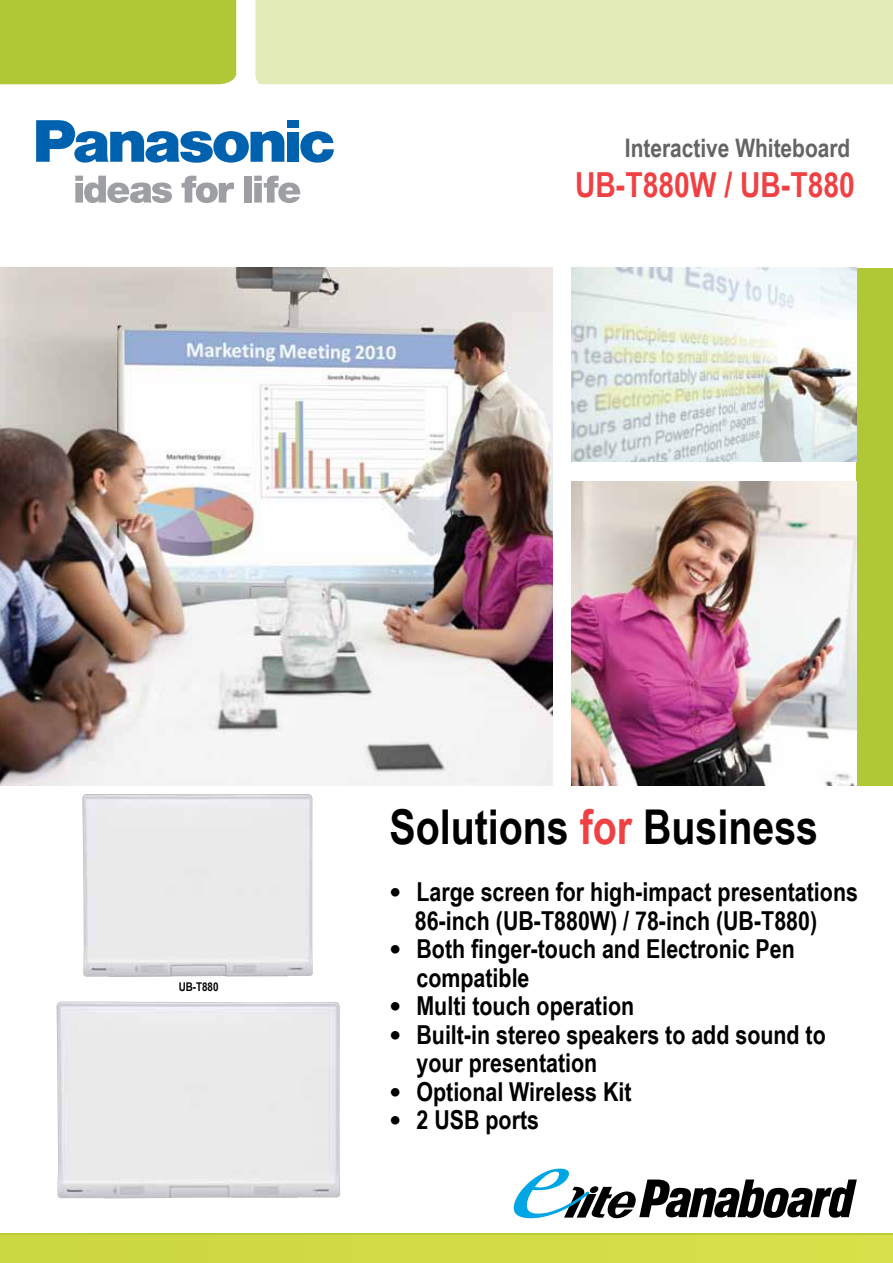
<style>
.page{position:relative;width:893px;height:1263px;background:#fff}
.page>*{position:absolute;margin:0;border:0;box-sizing:border-box;transform-origin:0 0}
.t1{font:700 48px "Arial Narrow";color:#000}
.t2{font:700 34.5px "Arial Narrow";color:#ef4144}
.t3{font:700 26.1px/28.5px "Arial Narrow";color:#000}
.t4{font:700 25.5px "Arial Narrow";color:#636466}
.t5{font:700 12px "Arial Narrow";color:#000}
.s1{color:#ef4144}
.s2{font-family:"DIN Cond"}
</style>
<div class="page">
<div style="left:0;top:0;width:236px;height:84px;background:#b0c836"></div>
<div style="left:255px;top:0;width:638px;height:84px;background:#e3ebb8"></div>
<div style="left:0;top:1233px;width:893px;height:30px;background:#d1db44"></div>
<div style="left:856px;top:268px;width:37px;height:518px;background:#b0c836"></div>
<svg style="left:514px;top:1168px;width:343px;height:50px"></svg>
<svg style="left:36px;top:120px;width:248px;height:43px"></svg>
<div style="left:287px;top:132px;width:12px;height:30px;background:#0062af"></div>
<div style="left:287px;top:120px;width:12px;height:8px;background:#0062af"></div>
<svg style="left:300px;top:131px;width:34px;height:32px"></svg>
<svg style="left:75px;top:176px;width:97px;height:27px"></svg>
<svg style="left:182px;top:176px;width:52px;height:27px"></svg>
<div style="left:244px;top:176px;width:8px;height:27px;background:#9d9fa2"></div>
<svg style="left:254px;top:176px;width:46px;height:27px"></svg>
<img style="left:0;top:268px;width:553px;height:518px">
<img style="left:572px;top:268px;width:284px;height:194px">
<img style="left:572px;top:481px;width:284px;height:305px">
<img style="left:82px;top:794px;width:231px;height:183px">
<img style="left:56px;top:1001px;width:284px;height:197px">
<p class="t4" style="left:625px;top:128px;width:227px">Interactive Whiteboard</p>
<h2 class="t2" style="left:575px;top:159px;width:281px">UB-T880W / UB-T880</h2>
<p class="t5" style="left:179px;top:978px;width:41px">UB-T880</p>
<h1 class="t1" style="left:389px;top:791px;width:430px">Solutions <span class="s1">for</span> Business</h1>
<p class="t3" style="left:389px;top:877px;width:470px;text-align:center"><span class="s2">•</span> Large screen for high-impact presentations<br>86-inch (UB-T880W) / 78-inch (UB-T880)</p>
<p class="t3" style="left:416px;top:934px;width:380px;text-indent:-27px"><span class="s2">•</span> Both finger-touch and Electronic Pen compatible</p>
<p class="t3" style="left:389px;top:991px;width:246px"><span class="s2">•</span> Multi touch operation</p>
<p class="t3" style="left:416px;top:1019px;width:411px;text-indent:-27px"><span class="s2">•</span> Built-in stereo speakers to add sound to your presentation</p>
<p class="t3" style="left:389px;top:1076px;width:244px"><span class="s2">•</span> Optional Wireless Kit</p>
<p class="t3" style="left:389px;top:1105px;width:151px"><span class="s2">•</span> 2 USB ports</p>
</div>
